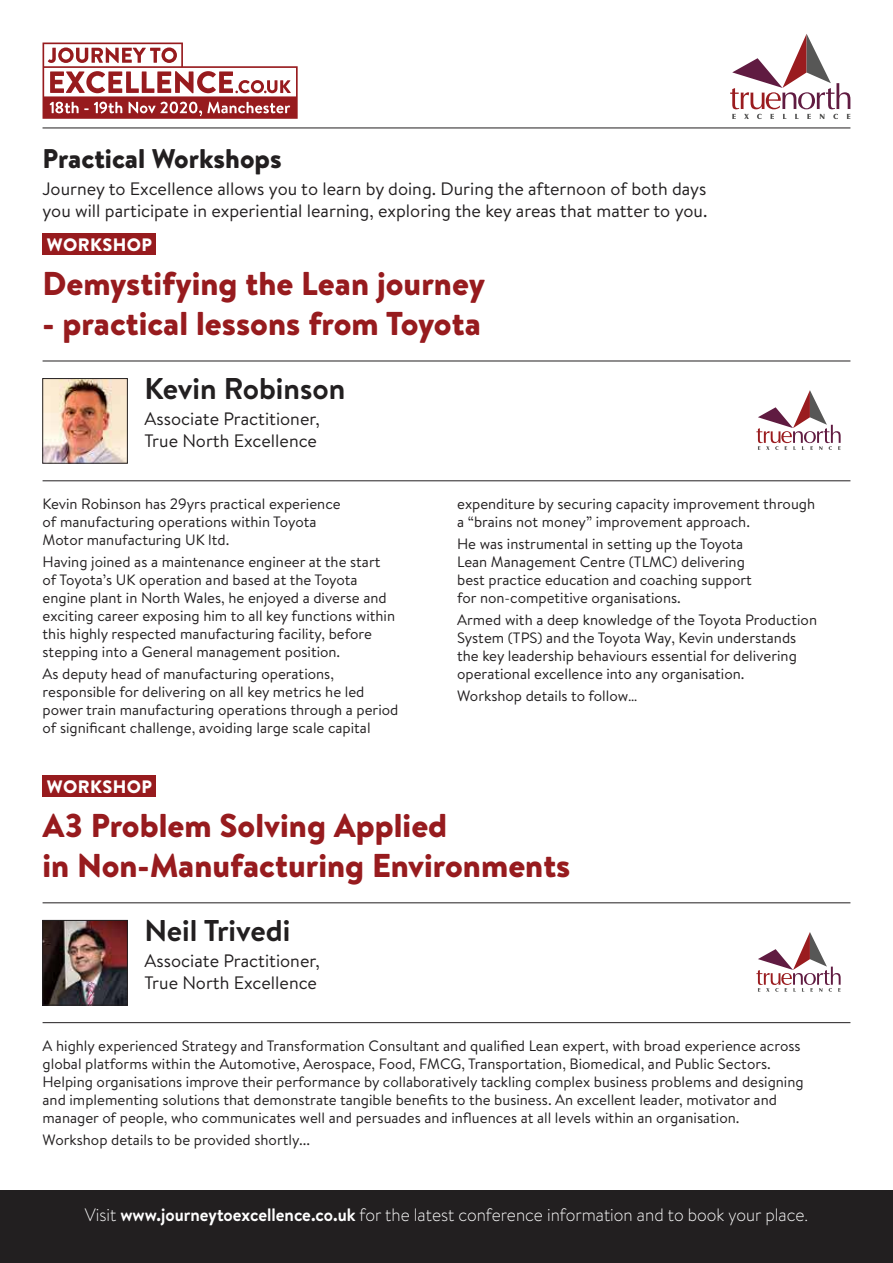
<style>
.page{position:relative;width:893px;height:1263px;background:#fff}
.page>*{position:absolute;margin:0;border:0;box-sizing:border-box;transform-origin:0 0}
.t1{font:900 33px/39.6px "Brandon Text";color:#971b1e}
.t2{font:700 30px "Brandon Text";color:#221f20}
.t3{font:900 27px "Brandon Text";color:#221f20}
.t4{font:18px/21.6px "Brandon Text";color:#221f20}
.t5{font:300 18px "Brandon Text";color:#fff;scale:.95 1}
.t6{font:900 18px "Brandon Text";letter-spacing:.02em;color:#fff}
.t7{font:15px/18px "Brandon Text";color:#221f20}
.s1{font-weight:700}
</style>
<div class="page">
<svg style="left:730px;top:34px;width:120px;height:85px"></svg>
<hr style="left:43px;top:128px;width:807px;height:1px;background:#221f20">
<div style="left:0;top:1191px;width:893px;height:72px;background:#221f20"></div>
<hr style="left:43px;top:361px;width:807px;height:1px;background:#221f20">
<img style="left:45px;top:380px;width:81px;height:81px">
<div style="left:43px;top:378px;width:85px;height:85px;border:1px solid #221f20"></div>
<hr style="left:43px;top:480px;width:807px;height:1px;background:#221f20">
<div style="left:43px;top:234px;width:113px;height:21px;background:#971b1e"></div>
<svg style="left:756px;top:390px;width:85px;height:60px"></svg>
<hr style="left:43px;top:902px;width:807px;height:1px;background:#221f20">
<img style="left:45px;top:922px;width:81px;height:81px">
<div style="left:43px;top:920px;width:85px;height:85px;border:1px solid #221f20"></div>
<hr style="left:43px;top:1022px;width:807px;height:1px;background:#221f20">
<div style="left:43px;top:776px;width:113px;height:21px;background:#971b1e"></div>
<svg style="left:756px;top:932px;width:85px;height:60px"></svg>
<svg style="left:43px;top:43px;width:255px;height:76px"></svg>
<h3 class="t3" style="left:43px;top:146px;width:241px">Practical Workshops</h3>
<p class="t4" style="left:43px;top:180px;width:666px">Journey to Excellence allows you to learn by doing. During the afternoon of both days you will participate in experiential learning, exploring the key areas that matter to you.</p>
<p class="t6" style="left:47px;top:236px;width:106px">WORKSHOP</p>
<h1 class="t1" style="left:43px;top:266px;width:444px">Demystifying the Lean journey</h1>
<h1 class="t1" style="left:43px;top:306px;width:440px">- practical lessons from Toyota</h1>
<h2 class="t2" style="left:145px;top:378px;width:202px">Kevin Robinson</h2>
<p class="t4" style="left:145px;top:410px;width:177px">Associate Practitioner,<br>True North Excellence</p>
<p class="t7" style="left:43px;top:496px;width:300px">Kevin Robinson has 29yrs practical experience of manufacturing operations within Toyota<br>Motor manufacturing UK ltd.</p>
<p class="t7" style="left:43px;top:554px;width:354px">Having joined as a maintenance engineer at the start of Toyota’s UK operation and based at the Toyota engine plant in North Wales, he enjoyed a diverse and exciting career exposing him to all key functions within this highly respected manufacturing facility, before stepping into a General management position.</p>
<p class="t7" style="left:43px;top:666px;width:357px">As deputy head of manufacturing operations, responsible for delivering on all key metrics he led power train manufacturing operations through a period of significant challenge, avoiding large scale capital</p>
<p class="t6" style="left:47px;top:778px;width:106px">WORKSHOP</p>
<p class="t7" style="left:457px;top:496px;width:360px">expenditure by securing capacity improvement through a “brains not money” improvement approach.</p>
<p class="t7" style="left:457px;top:536px;width:296px">He was instrumental in setting up the Toyota Lean Management Centre (TLMC) delivering best practice education and coaching support for non-competitive organisations.</p>
<p class="t7" style="left:457px;top:612px;width:361px">Armed with a deep knowledge of the Toyota Production System (TPS) and the Toyota Way, Kevin understands the key leadership behaviours essential for delivering operational excellence into any organisation.</p>
<p class="t7" style="left:457px;top:689px;width:182px">Workshop details to follow…</p>
<h1 class="t1" style="left:43px;top:808px;width:529px">A3 Problem Solving Applied<br>in Non-Manufacturing Environments</h1>
<h2 class="t2" style="left:145px;top:919px;width:147px">Neil Trivedi</h2>
<p class="t4" style="left:145px;top:952px;width:177px">Associate Practitioner,<br>True North Excellence</p>
<p class="t7" style="left:43px;top:1038px;width:763px">A highly experienced Strategy and Transformation Consultant and qualified Lean expert, with broad experience across global platforms within the Automotive, Aerospace, Food, FMCG, Transportation, Biomedical, and Public Sectors.<br>Helping organisations improve their performance by collaboratively tackling complex business problems and designing and implementing solutions that demonstrate tangible benefits to the business. An excellent leader, motivator and manager of people, who communicates well and persuades and influences at all levels within an organisation.</p>
<p class="t7" style="left:43px;top:1132px;width:269px">Workshop details to be provided shortly...</p>
<p class="t5" style="left:85px;top:1208px;width:763px">Visit <span class="s1">www.journeytoexcellence.co.uk</span> for the latest conference information and to book your place.</p>
</div>
